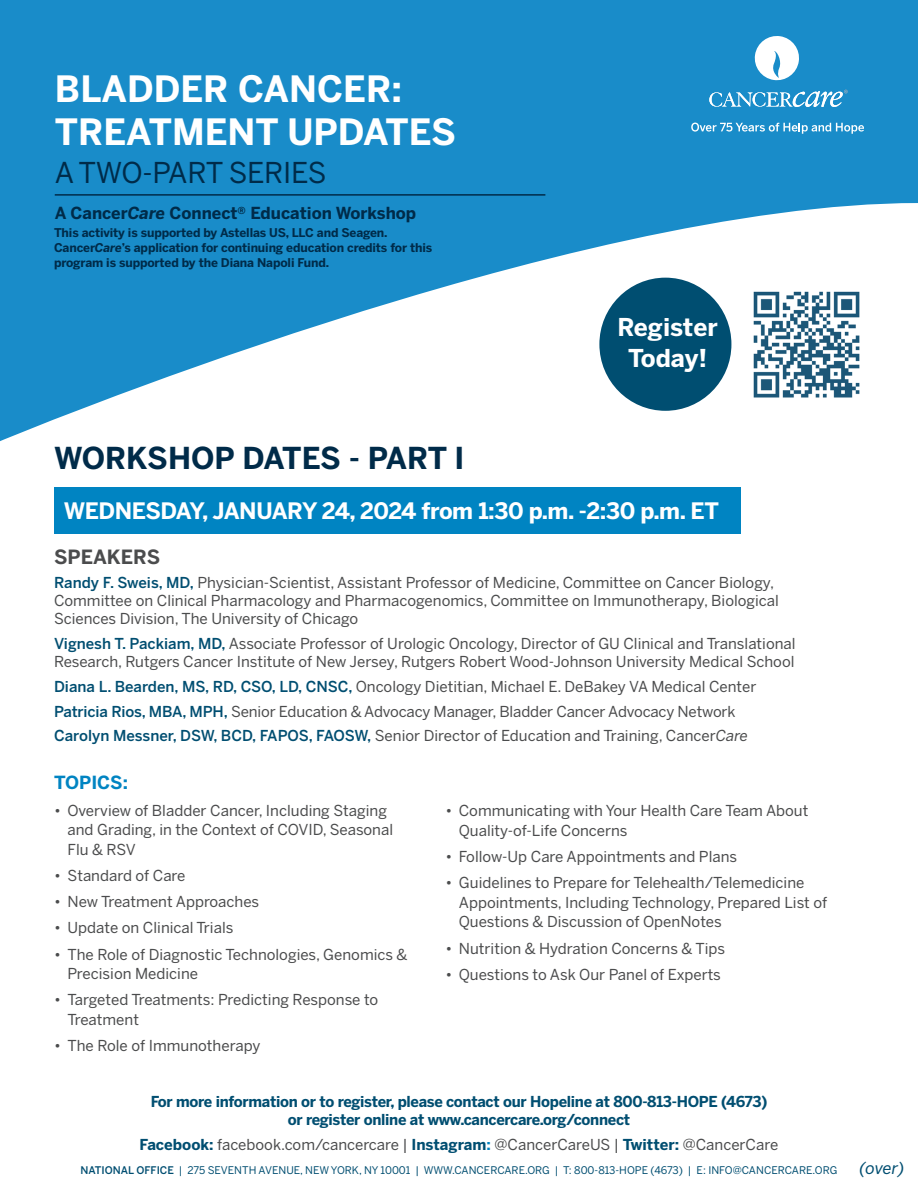
<style>
.page{position:relative;width:918px;height:1188px;background:#fff}
.page>*{position:absolute;margin:0;border:0;box-sizing:border-box;transform-origin:0 0}
.t1{font:700 36px/43.5px "Benton Sans";color:#fff}
.t2{font:700 30px "Benton Sans";letter-spacing:-.005em;color:#002b49}
.t3{font:28.5px "Benton Sans";letter-spacing:-.01em;color:#002b49}
.t4{font:700 24.45px "Benton Sans";color:#fff}
.t5{font:700 22.5px "Benton Sans";letter-spacing:-.02em;color:#fff}
.t6{font:700 19.5px "Benton Sans";color:#4b4c4d}
.Leadder{font:700 18px "Benton Sans";color:#0084c2}
.Main_Intro{font:700 16.5px "Benton Sans";color:#002b49}
.Leadder-2{font:italic 16.5px "Benton Sans";color:#004e71}
.Leadder-3{font:15px/19.5px "Benton Sans";color:#4b4c4d}
.Leadder-4{font:700 15px/18px "Benton Sans";letter-spacing:-.02em;color:#004e71;text-align:center}
.Leadder-5{font:700 12px/15px "Benton Sans";letter-spacing:-.01em;color:#002b49}
.t7{font:10.5px "Benton Sans";color:#004e71}
.s1{font-style:italic}
.s2{font-weight:500;color:#004e71}
.s3{font-weight:700;color:#004e71}
.s4{font-weight:700;color:#0084c2}
.s5{font-weight:500}
</style>
<div class="page">
<svg style="left:0;top:0;width:918px;height:441px;fill:#198cc9"></svg>
<svg style="left:753px;top:36px;width:48px;height:46px"></svg>
<svg style="left:709px;top:90px;width:139px;height:17px"></svg>
<svg style="left:691px;top:123px;width:173px;height:11px;background:#57abd7"></svg>
<hr style="left:55px;top:194px;width:490px;height:2px;background:#002b49">
<div style="left:599px;top:278px;width:132px;height:133px;background:#004e71;border-radius:50%"></div>
<img style="left:750px;top:288px;width:113px;height:112px">
<div style="left:54px;top:487px;width:687px;height:46px;background:#0084c2"></div>
<p class="t1" style="left:55px;top:66px;width:403px">BLADDER CANCER:<br>TREATMENT UPDATES</p>
<p class="t3" style="left:55px;top:156px;width:273px">A TWO-PART SERIES</p>
<p class="Main_Intro" style="left:55px;top:203px;width:363px">A Cancer<span class="s1">Care</span> Connect<sup>®</sup> Education Workshop</p>
<p class="Leadder-5" style="left:54px;top:225px;width:380px">This activity is supported by Astellas US, LLC and Seagen.<br>Cancer<span class="s1">Care</span>’s application for continuing education credits for this program is supported by the Diana Napoli Fund.</p>
<p class="t4" style="left:617px;top:313px;width:102px">Register</p>
<p class="t4" style="left:628px;top:344px;width:81px">Today!</p>
<p class="t2" style="left:54px;top:440px;width:412px">WORKSHOP DATES - PART I</p>
<p class="t5" style="left:64px;top:497px;width:657px">WEDNESDAY, JANUARY 24, 2024 from 1:30 p.m. -2:30 p.m. ET</p>
<p class="t6" style="left:54px;top:545px;width:108px">SPEAKERS</p>
<p class="Leadder-3" style="left:54px;top:574px;width:726px;line-height:18px"><span class="s2">Randy F. Sweis, MD,</span> Physician-Scientist, Assistant Professor of Medicine, Committee on Cancer Biology,<br>Committee on Clinical Pharmacology and Pharmacogenomics, Committee on Immunotherapy, Biological<br>Sciences Division, The University of Chicago</p>
<p class="Leadder-3" style="left:54px;top:634px;width:743px;line-height:18px"><span class="s2">Vignesh T. Packiam, MD,</span> Associate Professor of Urologic Oncology, Director of GU Clinical and Translational<br>Research, Rutgers Cancer Institute of New Jersey, Rutgers Robert Wood-Johnson University Medical School</p>
<p class="Leadder-3" style="left:54px;top:676px;width:704px"><span class="s2">Diana L. Bearden, MS, RD, CSO, LD, CNSC,</span> Oncology Dietitian, Michael E. DeBakey VA Medical Center</p>
<p class="Leadder-3" style="left:54px;top:701px;width:683px"><span class="s2">Patricia Rios, MBA, MPH,</span> Senior Education &amp; Advocacy Manager, Bladder Cancer Advocacy Network</p>
<p class="Leadder-3" style="left:54px;top:726px;width:696px"><span class="s2">Carolyn Messner, DSW, BCD, FAPOS, FAOSW,</span> Senior Director of Education and Training, Cancer<span class="s1">Care</span></p>
<p class="Leadder" style="left:54px;top:772px;width:76px">TOPICS:</p>
<p class="Leadder-3" style="left:68px;top:800px;width:327px;text-indent:-14px">• Overview of Bladder Cancer, Including Staging and Grading, in the Context of COVID, Seasonal<br>Flu &amp; RSV</p>
<p class="Leadder-3" style="left:54px;top:865px;width:133px">• Standard of Care</p>
<p class="Leadder-3" style="left:54px;top:892px;width:207px">• New Treatment Approaches</p>
<p class="Leadder-3" style="left:54px;top:918px;width:181px">• Update on Clinical Trials</p>
<p class="Leadder-3" style="left:68px;top:944px;width:342px;text-indent:-14px">• The Role of Diagnostic Technologies, Genomics &amp;<br>Precision Medicine</p>
<p class="Leadder-3" style="left:68px;top:990px;width:312px;text-indent:-14px">• Targeted Treatments: Predicting Response to<br>Treatment</p>
<p class="Leadder-3" style="left:54px;top:1036px;width:208px">• The Role of Immunotherapy</p>
<p class="Leadder-3" style="left:459px;top:801px;width:351px;text-indent:-14px">• Communicating with Your Health Care Team About<br>Quality-of-Life Concerns</p>
<p class="Leadder-3" style="left:445px;top:847px;width:293px">• Follow-Up Care Appointments and Plans</p>
<p class="Leadder-3" style="left:459px;top:873px;width:370px;text-indent:-14px">• Guidelines to Prepare for Telehealth/Telemedicine<br>Appointments, Including Technology, Prepared List of<br>Questions &amp; Discussion of OpenNotes</p>
<p class="Leadder-3" style="left:445px;top:938px;width:281px">• Nutrition &amp; Hydration Concerns &amp; Tips</p>
<p class="Leadder-3" style="left:445px;top:965px;width:277px">• Questions to Ask Our Panel of Experts</p>
<p class="Leadder-4" style="left:151px;top:1092px;width:618px">For more information or to register, please contact our Hopeline at 800-813-HOPE (4673) or register online at www.cancercare.org/connect</p>
<p class="Leadder-3" style="left:140px;top:1134px;width:640px"><span class="s3">Facebook:</span> facebook.com/cancercare | <span class="s3">Instagram</span><span class="s4">:</span> @CancerCareUS | <span class="s3">Twitter:</span> @CancerCare</p>
<p class="t7" style="left:81px;top:1164px;width:758px"><span class="s5">NATIONAL OFFICE</span> | 275 SEVENTH AVENUE, NEW YORK, NY 10001 | WWW.CANCERCARE.ORG | T: 800-813-HOPE (4673) | E: INFO@CANCERCARE.ORG</p>
<p class="Leadder-2" style="left:859px;top:1158px;width:47px">(over)</p>
</div>
